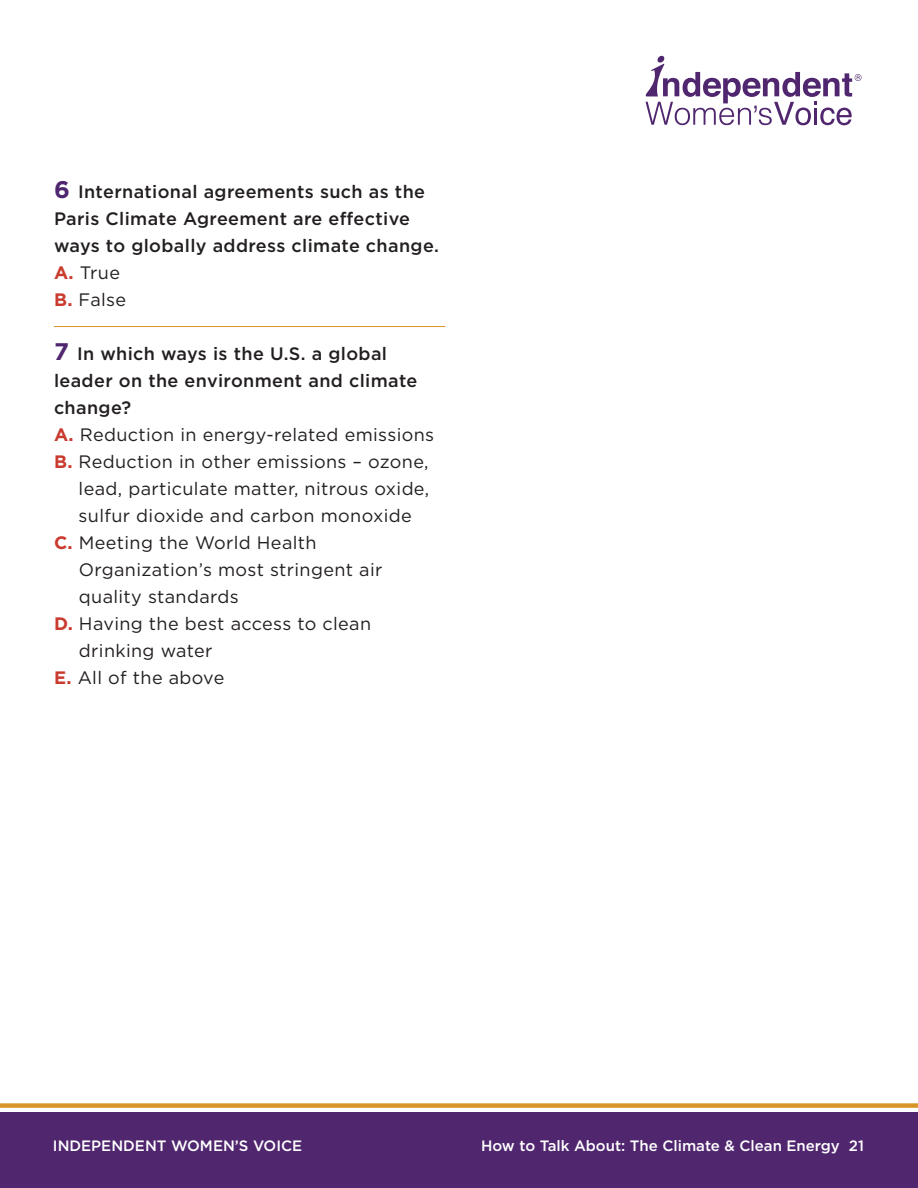
<style>
.page{position:relative;width:918px;height:1188px;background:#fff}
.page>*{position:absolute;margin:0;border:0;box-sizing:border-box;transform-origin:0 0}
.t1{font:18px/27px "Gotham";letter-spacing:.02em;color:#231f20}
.t2{font:500 18px/27px "Gotham";letter-spacing:.02em;color:#231f20}
.t3{font:500 15px "Gotham";color:#fff}
.s1{font-weight:700;font-size:24px;color:#50266f}
.s2{font-weight:700;color:#c93b2e}
</style>
<div class="page">
<div style="left:0;top:1113px;width:918px;height:75px;background:#50266f"></div>
<div style="left:0;top:1103px;width:918px;height:5px;background:#d99628"></div>
<svg style="left:646px;top:56px;width:216px;height:69px"></svg>
<hr style="left:54px;top:326px;width:392px;height:1px;background:#d99628">
<p class="t2" style="left:54px;top:178px;width:386px"><span class="s1">6</span> International agreements such as the<br>Paris Climate Agreement are effective ways to globally address climate change.</p>
<p class="t1" style="left:54px;top:259px;width:68px"><span class="s2">A.</span> True</p>
<p class="t1" style="left:54px;top:286px;width:74px"><span class="s2">B.</span> False</p>
<p class="t2" style="left:54px;top:340px;width:365px"><span class="s1">7</span> In which ways is the U.S. a global leader on the environment and climate change?</p>
<p class="t1" style="left:54px;top:421px;width:382px"><span class="s2">A.</span> Reduction in energy-related emissions</p>
<p class="t1" style="left:79px;top:448px;width:352px;text-align:justify;text-indent:-25px"><span class="s2">B.</span> Reduction in other emissions – ozone, lead, particulate matter, nitrous oxide, sulfur dioxide and carbon monoxide</p>
<p class="t1" style="left:79px;top:529px;width:305px;text-indent:-25px"><span class="s2">C.</span> Meeting the World Health<br>Organization’s most stringent air quality standards</p>
<p class="t1" style="left:79px;top:610px;width:294px;text-indent:-25px"><span class="s2">D.</span> Having the best access to clean drinking water</p>
<p class="t1" style="left:54px;top:664px;width:172px"><span class="s2">E.</span> All of the above</p>
<p class="t3" style="left:53px;top:1136px;width:251px">INDEPENDENT WOMEN’S VOICE</p>
<p class="t3" style="left:481px;top:1136px;width:384px">How to Talk About: The Climate &amp; Clean Energy 21</p>
</div>
